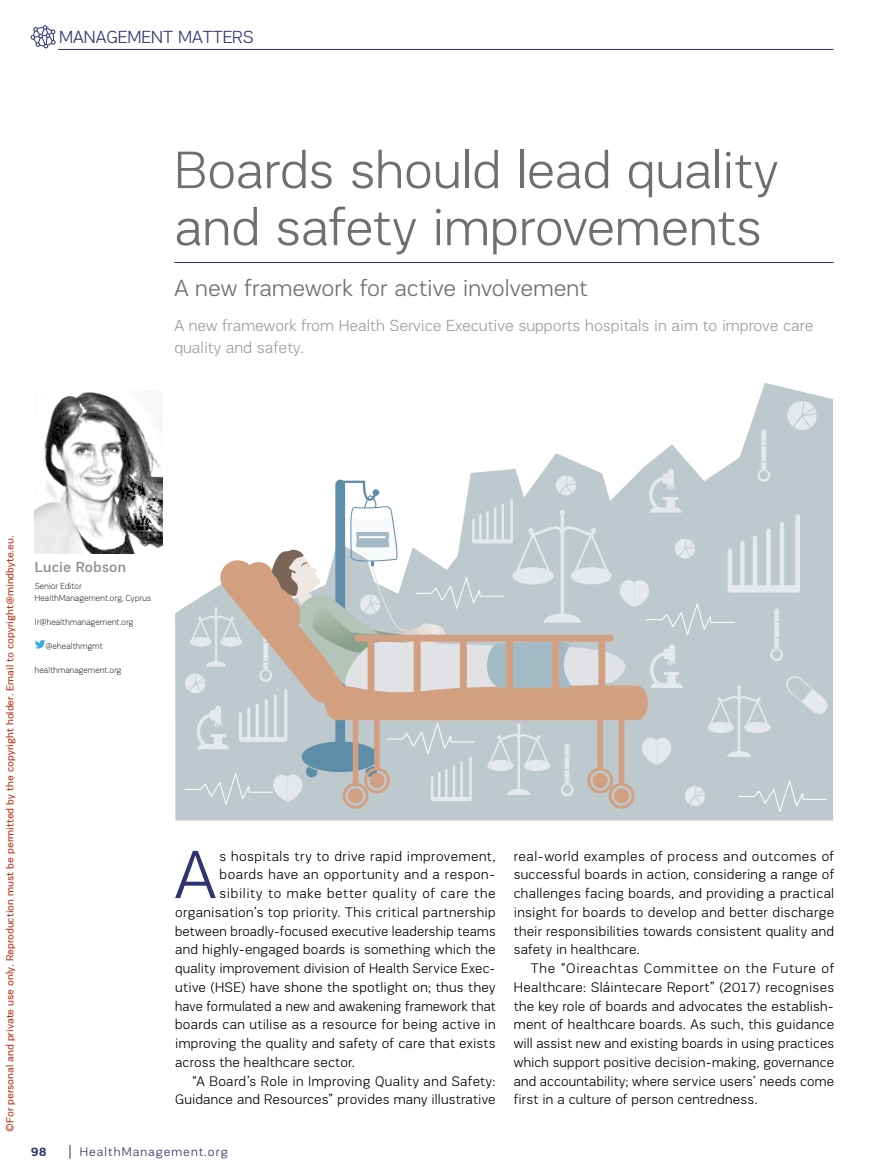
<style>
.page{position:relative;width:893px;height:1174px;background:#fff}
.page>*{position:absolute;margin:0;border:0;box-sizing:border-box;transform-origin:0 0}
.t1{font:300 69.75px "PRC Fidelity";color:#2e3372}
.t2{font:300 54px/57px "PRC Fidelity";letter-spacing:-.005em;color:#706f6f}
.t3{font:300 24px "PRC Fidelity";color:#706f6f}
.t4{font:300 18px "PRC Fidelity";color:#2e3372}
.t5{font:300 16.5px/22.5px "PRC Fidelity";color:#9d9d9c}
.t6{font:500 15px "PRC Fidelity";letter-spacing:.005em;color:#909090}
.t7{font:300 14.25px/18.8px "PRC Fidelity";letter-spacing:.015em;color:#000;text-align:justify}
.t8{font:300 14.25px "PRC Fidelity";letter-spacing:.015em;color:#000;scale:.96 1}
.t9{font:300 14.25px "PRC Fidelity";letter-spacing:.045em;color:#000}
.t10{font:300 14.25px "PRC Fidelity";letter-spacing:.035em;color:#000}
.t11{font:300 12.75px "PRC Fidelity";letter-spacing:.08em;color:#2e3372}
.t12{font:700 12.75px "PRC Fidelity";color:#2e3372}
.t13{font:10.5px "PRC Fidelity";color:#b8290c}
.t14{font:100 9px/12px "PRC Fidelity";letter-spacing:.03em;color:#000;scale:.95 1}
</style>
<div class="page">
<svg style="left:31px;top:25px;width:25px;height:23px"></svg>
<hr style="left:58px;top:49px;width:775px;height:1px;background:#2e3372">
<svg style="left:70px;top:1144px;width:1px;height:14px"></svg>
<hr style="left:174px;top:262px;width:659px;height:1px;background:#2e3372">
<svg style="left:175px;top:383px;width:658px;height:437px"></svg>
<svg style="left:184px;top:401px;width:643px;height:413px"></svg>
<svg style="left:35px;top:640px;width:10px;height:8px"></svg>
<img style="left:35px;top:392px;width:127px;height:161px">
<p class="t4" style="left:59px;top:27px;width:26px">MANAGE</p>
<p class="t4" style="left:128px;top:27px;width:26px">MENT</p>
<p class="t4" style="left:178px;top:27px;width:26px">MATTERS</p>
<h2 class="t2" style="left:174px;top:141px;width:605px">Boards should lead quality and safety improvements</h2>
<h3 class="t3" style="left:174px;top:275px;width:415px">A new framework for active involvement</h3>
<p class="t5" style="left:174px;top:314px;width:641px">A new framework from Health Service Executive supports hospitals in aim to improve care quality and safety.</p>
<p class="t13" style="left:4px;top:1131px;width:597px;rotate:-90deg">©For personal and private use only. Reproduction must be permitted by the copyright holder. Email to copyright@mindbyte.eu.</p>
<p class="t6" style="left:35px;top:558px;width:93px">Lucie Robson</p>
<p class="t14" style="left:35px;top:579px;width:124px">Senior Editor<br>HealthManagement.org, Cyprus</p>
<p class="t14" style="left:35px;top:615px;width:105px">lr@healthmanagement.org</p>
<p class="t14" style="left:45px;top:639px;width:62px">@ehealthmgmt</p>
<p class="t14" style="left:35px;top:663px;width:93px">healthmanagement.org</p>
<h1 class="t1" style="left:175px;top:837px;width:43px">A</h1>
<p class="t7" style="left:220px;top:846px;width:277px">s hospitals try to drive rapid improvement,</p>
<p class="t10" style="left:220px;top:867px;width:277px">boards have an opportunity and a respon-</p>
<p class="t9" style="left:220px;top:885px;width:277px">sibility to make better quality of care the</p>
<p class="t7" style="left:175px;top:902px;width:322px">organisation’s top priority. This critical partnership</p>
<p class="t8" style="left:175px;top:923px;width:335px">between broadly-focused executive leadership teams</p>
<p class="t7" style="left:175px;top:940px;width:322px">and highly-engaged boards is something which the</p>
<p class="t7" style="left:175px;top:959px;width:322px">quality improvement division of Health Service Exec-</p>
<p class="t7" style="left:175px;top:977px;width:50px">utive (HSE</p>
<p class="t7" style="left:175px;top:977px;width:322px;text-indent:67px">) have shone the spotlight on; thus they have formulated a new and awakening framework that boards can utilise as a resource for being active in improving the quality and safety of care that exists across the healthcare sector.</p>
<p class="t7" style="left:175px;top:1071px;width:322px;text-align:right">“A Board’s Role in I mproving Quality and Safety:<br>Guidance and Resources” provides many illustrative</p>
<p class="t12" style="left:31px;top:1144px;width:17px">98</p>
<p class="t11" style="left:80px;top:1144px;width:149px">HealthManagement.org</p>
<p class="t7" style="left:514px;top:846px;width:322px">real-world examples of process and outcomes of successful boards in action, considering a range of challenges facing boards, and providing a practical insight for boards to develop and better discharge their responsibilities towards consistent quality and safety in healthcare.</p>
<p class="t7" style="left:514px;top:959px;width:322px;text-indent:17px">The “Oireachtas Committee on the Future of Healthcare: Sláintecare Report” (2017) recognises the key role of boards and advocates the establish&shy;ment of healthcare boards. As such, this guidance will assist new and existing boards in using practices which support positive decision-making, governance and accountability; where service users’ needs come first in a culture of person centredness.</p>
</div>
